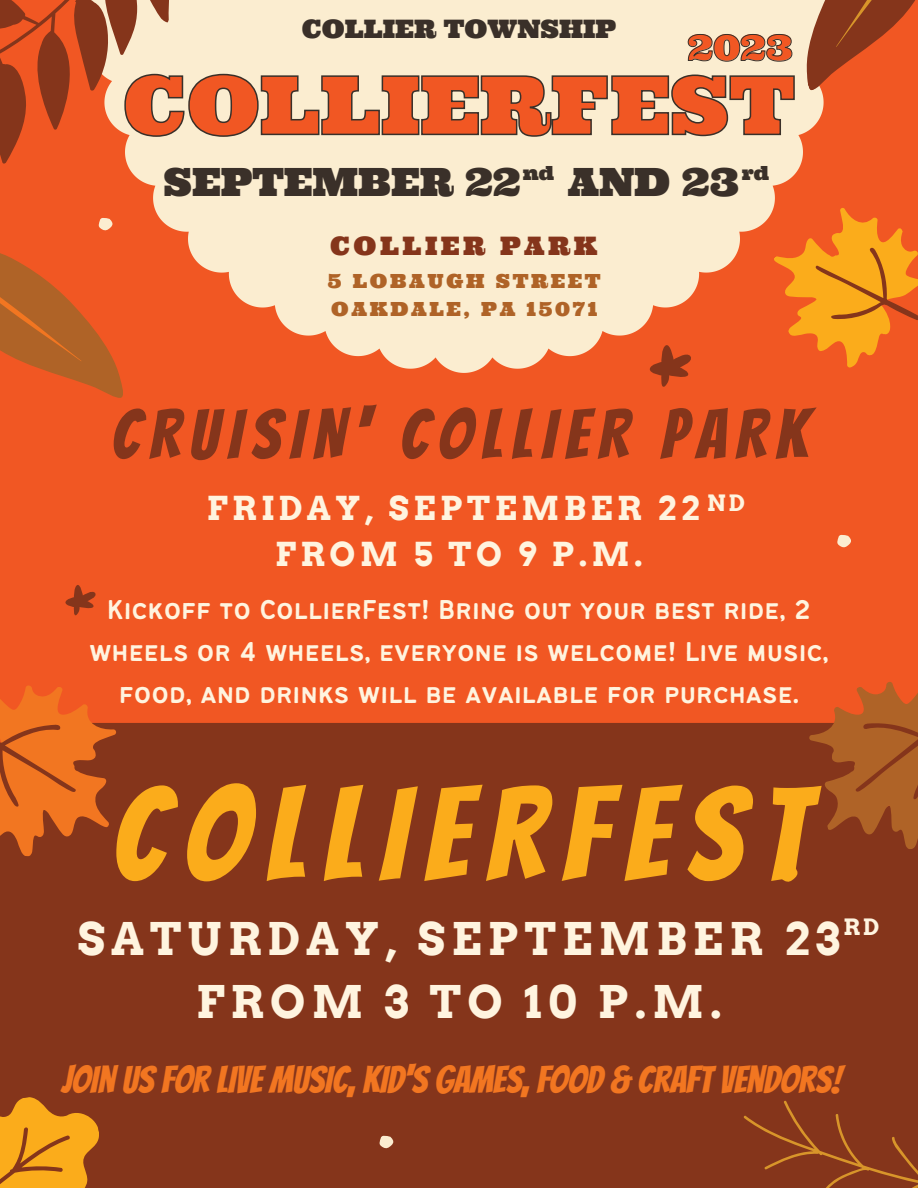
<style>
.page{position:relative;width:918px;height:1188px;background:#f15723}
.page>*{position:absolute;margin:0;border:0;box-sizing:border-box;transform-origin:0 0}
.t1{font:130.5px "Bangers";letter-spacing:.135em;color:#fbac1b}
.t2{font:81px "Ultra";color:#f15723}
.t3{font:69px "Bangers";letter-spacing:.135em;color:#85351b}
.t4{font:700 45px/63px "Arvo";letter-spacing:.135em;color:#fff4df;text-align:center}
.t5{font:39px "Ultra";color:#3a3029}
.t6{font:37.5px "Bangers";color:#f27621}
.t7{font:35.7px "Ultra";color:#f15723}
.t8{font:700 33px/46.2px "Arvo";letter-spacing:.135em;color:#fff4df;text-align:center}
.t9{font:30px/41.7px "Bantayog";color:#fff4df;text-align:center}
.t10{font:25.5px "Ultra";color:#3a3029}
.t11{font:25.5px "Ultra";letter-spacing:.135em;color:#85351b}
.t12{font:700 22.5px "Arvo";color:#fff4df}
.t13{font:19.5px/27.3px "Ultra";letter-spacing:.135em;color:#af6327}
.t14{font:19.5px "Ultra";color:#3a3029}
</style>
<div class="page">
<div style="left:0;top:723px;width:918px;height:465px;background:#85351b"></div>
<svg style="left:104px;top:0;width:720px;height:373px;fill:#fbedd0"></svg>
<div style="left:702px;top:1062px;width:216px;height:126px;background:#85351b"></div>
<svg style="left:0;top:0;width:171px;height:164px"></svg>
<svg style="left:0;top:1097px;width:104px;height:91px;background:#d5861b"></svg>
<svg style="left:806px;top:0;width:109px;height:91px"></svg>
<svg style="left:0;top:251px;width:123px;height:147px"></svg>
<svg style="left:0;top:685px;width:116px;height:173px;background:#d05e1f"></svg>
<svg style="left:773px;top:208px;width:145px;height:160px"></svg>
<svg style="left:124px;top:73px;width:672px;height:65px;background:#e4d7bc"></svg>
<svg style="left:687px;top:34px;width:106px;height:28px;background:#d3c6ae"></svg>
<svg style="left:650px;top:345px;width:41px;height:42px"></svg>
<svg style="left:65px;top:585px;width:31px;height:30px"></svg>
<svg style="left:79px;top:947px;width:33px;height:33px"></svg>
<svg style="left:779px;top:865px;width:19px;height:17px"></svg>
<svg style="left:98px;top:218px;width:15px;height:12px"></svg>
<svg style="left:837px;top:535px;width:14px;height:12px"></svg>
<svg style="left:809px;top:682px;width:109px;height:168px;background:#ab5322"></svg>
<svg style="left:379px;top:1136px;width:15px;height:12px"></svg>
<p class="t10" style="left:302px;top:12px;width:316px">COLLIER TOWNSHIP</p>
<p class="t7" style="left:688px;top:24px;width:106px">2023</p>
<h2 class="t2" style="left:123px;top:53px;width:673px">COLLIERFEST</h2>
<p class="t14" style="left:522px;top:161px;width:33px">nd</p>
<p class="t14" style="left:741px;top:161px;width:30px">rd</p>
<h3 class="t5" style="left:163px;top:157px;width:577px">SEPTEMBER 22 AND 23</h3>
<p class="t11" style="left:330px;top:230px;width:269px">COLLIER PARK</p>
<p class="t13" style="left:328px;top:268px;width:274px">5 LOBAUGH STREET<br>OAKDALE, PA 15071</p>
<h3 class="t3" style="left:111px;top:383px;width:697px">CRUISIN' COLLIER PARK</h3>
<p class="t8" style="left:207px;top:484px;width:494px">FRIDAY, SEPTEMBER 22<br>FROM 5 TO 9 P.M.</p>
<p class="t12" style="left:707px;top:488px;width:39px">ND</p>
<p class="t9" style="left:89px;top:589px;width:741px">Kickoff to CollierFest! Bring out your best ride, 2 wheels or 4 wheels, everyone is welcome! Live music, food, and drinks will be available for purchase.</p>
<h1 class="t1" style="left:111px;top:737px;width:697px">COLLIERFEST</h1>
<h3 class="t4" style="left:78px;top:907px;width:764px">SATURDAY, SEPTEMBER 23<br>FROM 3 TO 10 P.M.</h3>
<p class="t12" style="left:843px;top:912px;width:38px">RD</p>
<p class="t6" style="left:61px;top:1052px;width:781px">JOIN US FOR LIVE MUSIC, KID'S GAMES, FOOD &amp; CRAFT VENDORS!</p>
</div>
